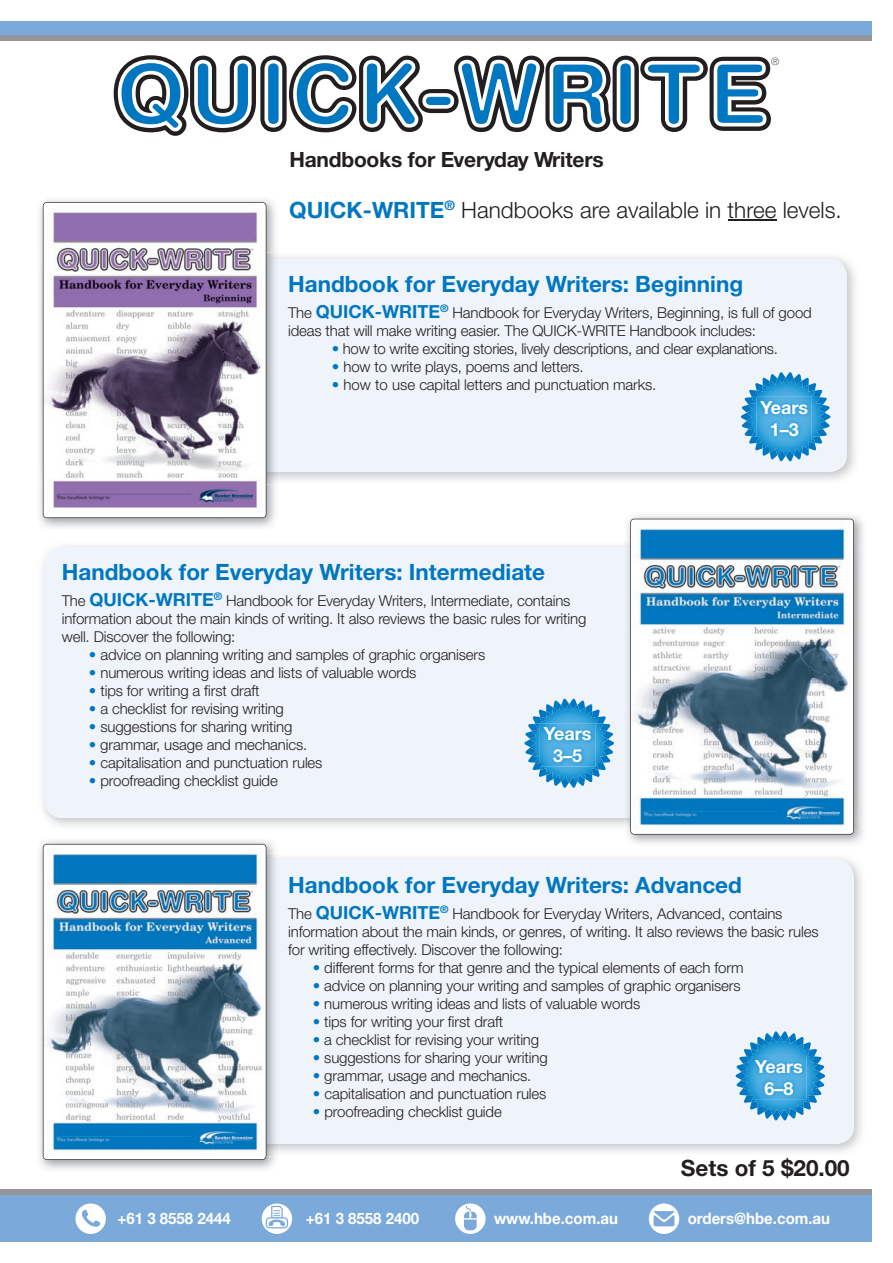
<style>
.page{position:relative;width:893px;height:1263px;background:#fff}
.page>*{position:absolute;margin:0;border:0;box-sizing:border-box;transform-origin:0 0}
.t1{font:700 22.5px "Helvetica Neue LT Std";color:#0077c0}
.t2{font:300 22.5px "Helvetica Neue LT Std";color:#231f20}
.t3{font:700 22.5px "Helvetica Neue LT Std";color:#231f20}
.t4{font:700 21px "Helvetica Neue LT Std";letter-spacing:-.01em;color:#231f20}
.t5{font:700 18px/21.6px "Helvetica Neue LT Std";color:#fff;text-align:center}
.t6{font:700 15.75px "Helvetica Neue LT Std";color:#fff;scale:.95 1}
.t7{font:300 15px/18px "Helvetica Neue LT Std";letter-spacing:-.01em;color:#231f20}
.t8{font:100 10.2px "Helvetica Neue LT Std";color:#231f20}
.s1{font-weight:700;color:#0077c0}
.s2{font-weight:700;font-size:18px;color:#0077c0}
.s3{color:#0077c0}
</style>
<div class="page">
<svg style="left:0;top:1189px;width:872px;height:7px;fill:#939598"></svg>
<svg style="left:114px;top:55px;width:657px;height:81px"></svg>
<svg style="left:118px;top:59px;width:648px;height:72px"></svg>
<div style="left:0;top:1196px;width:872px;height:46px;background:#7ba9da"></div>
<svg style="left:0;top:34px;width:872px;height:7px;fill:#939598"></svg>
<div style="left:0;top:21px;width:872px;height:13px;background:#7ba9da"></div>
<svg style="left:75px;top:1203px;width:31px;height:31px"></svg>
<svg style="left:455px;top:1203px;width:31px;height:31px"></svg>
<svg style="left:649px;top:1203px;width:30px;height:31px"></svg>
<svg style="left:262px;top:1203px;width:30px;height:31px"></svg>
<div style="left:45px;top:259px;width:802px;height:213px;background:#eff4fa;border-radius:18px"></div>
<div style="left:242px;top:860px;width:612px;height:284px;background:#eff4fa;border-radius:18px"></div>
<div style="left:45px;top:547px;width:802px;height:271px;background:#eff4fa;border-radius:18px"></div>
<hr style="left:728px;top:220px;width:48px;height:1px;background:#231f20">
<svg style="left:741px;top:372px;width:90px;height:89px"></svg>
<img style="left:756px;top:397px;width:56px;height:43px">
<svg style="left:524px;top:699px;width:90px;height:89px"></svg>
<img style="left:540px;top:723px;width:55px;height:43px">
<svg style="left:735px;top:1031px;width:91px;height:89px"></svg>
<img style="left:751px;top:1056px;width:55px;height:43px">
<img style="left:38px;top:199px;width:241px;height:329px">
<img style="left:266px;top:259px;width:13px;height:213px">
<svg style="left:43px;top:202px;width:223px;height:316px"></svg>
<img style="left:624px;top:515px;width:239px;height:329px">
<img style="left:624px;top:547px;width:6px;height:271px">
<svg style="left:630px;top:519px;width:224px;height:315px"></svg>
<img style="left:39px;top:840px;width:240px;height:330px">
<img style="left:266px;top:860px;width:13px;height:284px">
<svg style="left:43px;top:844px;width:223px;height:316px"></svg>
<h2 class="t4" style="left:289px;top:147px;width:316px">Handbooks for Everyday Writers</h2>
<p class="t8" style="left:771px;top:55px;width:10px">®</p>
<h1 class="t2" style="left:289px;top:196px;width:554px"><span class="s1">QUICK-WRITE</span><sup>®</sup> Handbooks are available in three levels.</h1>
<h1 class="t1" style="left:288px;top:270px;width:457px">Handbook for Everyday Writers: Beginning</h1>
<p class="t7" style="left:288px;top:303px;width:525px">The <span class="s2">QUICK-WRITE</span><sup>®</sup> Handbook for Everyday Writers, Beginning, is full of good ideas that will make writing easier. The QUICK-WRITE Handbook includes:</p>
<p class="t7" style="left:332px;top:339px;width:448px"><span class="s3">•</span> how to write exciting stories, lively descriptions, and clear explanations.</p>
<p class="t7" style="left:332px;top:357px;width:253px"><span class="s3">•</span> how to write plays, poems and letters.</p>
<p class="t7" style="left:332px;top:375px;width:326px"><span class="s3">•</span> how to use capital letters and punctuation marks.</p>
<h1 class="t1" style="left:62px;top:558px;width:485px">Handbook for Everyday Writers: Intermediate</h1>
<p class="t7" style="left:62px;top:591px;width:526px">The <span class="s2">QUICK-WRITE</span><sup>®</sup> Handbook for Everyday Writers, Intermediate, contains information about the main kinds of writing. It also reviews the basic rules for writing well. Discover the following:</p>
<p class="t7" style="left:89px;top:645px;width:398px"><span class="s3">•</span> advice on planning writing and samples of graphic organisers</p>
<p class="t7" style="left:89px;top:663px;width:329px"><span class="s3">•</span> numerous writing ideas and lists of valuable words</p>
<p class="t7" style="left:89px;top:681px;width:172px"><span class="s3">•</span> tips for writing a first draft</p>
<p class="t7" style="left:89px;top:699px;width:197px"><span class="s3">•</span> a checklist for revising writing</p>
<p class="t7" style="left:89px;top:717px;width:205px"><span class="s3">•</span> suggestions for sharing writing</p>
<p class="t7" style="left:89px;top:735px;width:220px"><span class="s3">•</span> grammar, usage and mechanics.</p>
<p class="t7" style="left:89px;top:753px;width:235px"><span class="s3">•</span> capitalisation and punctuation rules</p>
<p class="t7" style="left:89px;top:771px;width:191px"><span class="s3">•</span> proofreading checklist guide</p>
<p class="t5" style="left:544px;top:723px;width:49px">Years<br>3–5</p>
<p class="t5" style="left:760px;top:396px;width:49px">Years<br>1–3</p>
<h1 class="t1" style="left:288px;top:871px;width:455px">Handbook for Everyday Writers: Advanced</h1>
<p class="t7" style="left:288px;top:904px;width:532px">The <span class="s2">QUICK-WRITE</span><sup>®</sup> Handbook for Everyday Writers, Advanced, contains information about the main kinds, or genres, of writing. It also reviews the basic rules for writing effectively. Discover the following:</p>
<p class="t7" style="left:313px;top:958px;width:432px"><span class="s3">•</span> different forms for that genre and the typical elements of each form</p>
<p class="t7" style="left:313px;top:976px;width:429px"><span class="s3">•</span> advice on planning your writing and samples of graphic organisers</p>
<p class="t7" style="left:313px;top:994px;width:329px"><span class="s3">•</span> numerous writing ideas and lists of valuable words</p>
<p class="t7" style="left:313px;top:1012px;width:192px"><span class="s3">•</span> tips for writing your first draft</p>
<p class="t7" style="left:313px;top:1030px;width:228px"><span class="s3">•</span> a checklist for revising your writing</p>
<p class="t7" style="left:313px;top:1048px;width:236px"><span class="s3">•</span> suggestions for sharing your writing</p>
<p class="t7" style="left:313px;top:1066px;width:220px"><span class="s3">•</span> grammar, usage and mechanics.</p>
<p class="t7" style="left:313px;top:1084px;width:235px"><span class="s3">•</span> capitalisation and punctuation rules</p>
<p class="t7" style="left:313px;top:1102px;width:191px"><span class="s3">•</span> proofreading checklist guide</p>
<p class="t5" style="left:755px;top:1055px;width:49px">Years<br>6–8</p>
<h1 class="t3" style="left:681px;top:1154px;width:170px">Sets of 5 $20.00</h1>
<p class="t6" style="left:118px;top:1209px;width:121px">+61 3 8558 2444</p>
<p class="t6" style="left:306px;top:1209px;width:121px">+61 3 8558 2400</p>
<p class="t6" style="left:494px;top:1209px;width:132px">www.hbe.com.au</p>
<p class="t6" style="left:688px;top:1209px;width:151px">orders@hbe.com.au</p>
</div>
